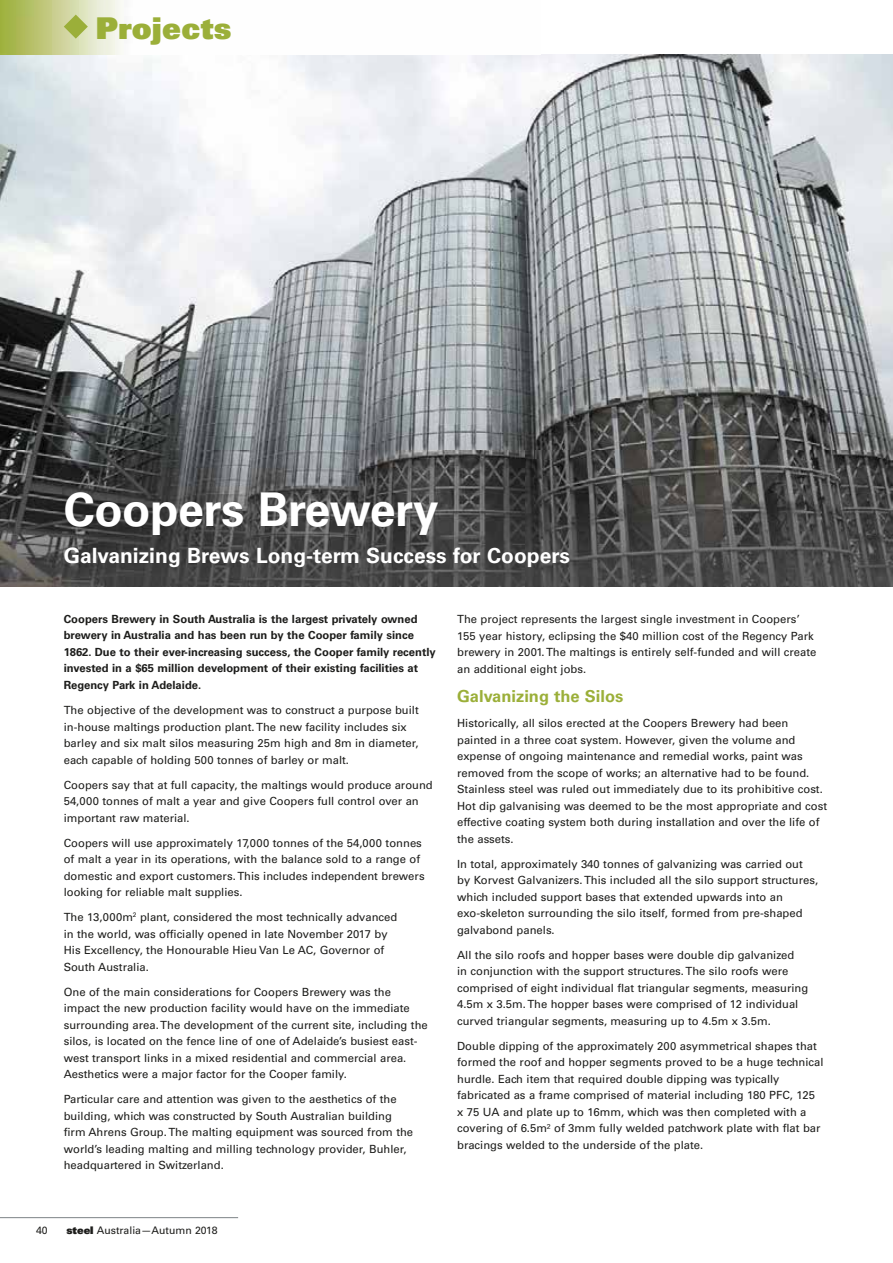
<style>
.page{position:relative;width:893px;height:1263px;background:#fff}
.page>*{position:absolute;margin:0;border:0;box-sizing:border-box;transform-origin:0 0}
.t1{font:700 46.5px "Univers CE";letter-spacing:-.01em;color:#fff}
.t2{font:900 30px "Univers";letter-spacing:.015em;color:#9baf39}
.t3{font:700 21px "Univers CE";color:#fff}
.t4{font:700 16.5px "Univers CE";color:#9baf39}
.t5{font:500 11.25px/16.5px "Univers CE";color:#1d1d1b}
.t6{font:700 11.25px/16.5px "Univers CE";color:#1d1d1b}
.t7{font:500 10.5px "Univers CE";color:#1d1d1b}
.s1{font-family:"Univers";font-weight:900}
</style>
<div class="page">
<img style="left:0;top:54px;width:893px;height:397px">
<hr style="left:0;top:1217px;width:238px;height:1px;background:#7d8386">
<img style="left:0;top:0;width:122px;height:54px">
<svg style="left:64px;top:15px;width:24px;height:24px"></svg>
<img style="left:0;top:451px;width:893px;height:136px">
<h2 class="t2" style="left:96px;top:8px;width:137px">Projects</h2>
<h1 class="t1" style="left:64px;top:482px;width:376px">Coopers Brewery</h1>
<h3 class="t3" style="left:64px;top:543px;width:508px">Galvanizing Brews Long-term Success for Coopers</h3>
<p class="t6" style="left:64px;top:611px;width:373px">Coopers Brewery in South Australia is the largest privately owned brewery in Australia and has been run by the Cooper family since 1862. Due to their ever-increasing success, the Cooper family recently invested in a $65 million development of their existing facilities at Regency Park in Adelaide.</p>
<p class="t5" style="left:64px;top:702px;width:357px">The objective of the development was to construct a purpose built in-house maltings production plant. The new facility includes six barley and six malt silos measuring 25m high and 8m in diameter, each capable of holding 500 tonnes of barley or malt.</p>
<p class="t5" style="left:64px;top:777px;width:371px">Coopers say that at full capacity, the maltings would produce around<br>54,000 tonnes of malt a year and give Coopers full control over an important raw material.</p>
<p class="t5" style="left:64px;top:835px;width:362px">Coopers will use approximately 17,000 tonnes of the 54,000 tonnes of malt a year in its operations, with the balance sold to a range of domestic and export customers. This includes independent brewers looking for reliable malt supplies.</p>
<p class="t5" style="left:64px;top:909px;width:335px">The 13,000m<sup>2</sup> plant, considered the most technically advanced in the world, was officially opened in late November 2017 by His Excellency, the Honourable Hieu Van Le AC, Governor of South Australia.</p>
<p class="t5" style="left:64px;top:984px;width:366px">One of the main considerations for Coopers Brewery was the impact the new production facility would have on the immediate surrounding area. The development of the current site, including the silos, is located on the fence line of one of Adelaide’s busiest east&shy;west transport links in a mixed residential and commercial area.<br>Aesthetics were a major factor for the Cooper family.</p>
<p class="t5" style="left:64px;top:1091px;width:351px">Particular care and attention was given to the aesthetics of the building, which was constructed by South Australian building firm Ahrens Group. The malting equipment was sourced from the world’s leading malting and milling technology provider, Buhler, headquartered in Switzerland.</p>
<p class="t5" style="left:457px;top:611px;width:361px">The project represents the largest single investment in Coopers’ 155 year history, eclipsing the $40 million cost of the Regency Park brewery in 2001. The maltings is entirely self-funded and will create an additional eight jobs.</p>
<h3 class="t4" style="left:457px;top:687px;width:168px">Galvanizing the Silos</h3>
<p class="t5" style="left:457px;top:715px;width:371px">Historically, all silos erected at the Coopers Brewery had been painted in a three coat system. However, given the volume and expense of ongoing maintenance and remedial works, paint was removed from the scope of works; an alternative had to be found.<br>Stainless steel was ruled out immediately due to its prohibitive cost.<br>Hot dip galvanising was deemed to be the most appropriate and cost effective coating system both during installation and over the life of the assets.</p>
<p class="t5" style="left:457px;top:856px;width:362px">In total, approximately 340 tonnes of galvanizing was carried out by Korvest Galvanizers. This included all the silo support structures, which included support bases that extended upwards into an exo-skeleton surrounding the silo itself, formed from pre-shaped galvabond panels.</p>
<p class="t5" style="left:457px;top:947px;width:353px">All the silo roofs and hopper bases were double dip galvanized<br>in conjunction with the support structures. The silo roofs were comprised of eight individual flat triangular segments, measuring 4.5m x 3.5m. The hopper bases were comprised of 12 individual curved triangular segments, measuring up to 4.5m x 3.5m.</p>
<p class="t5" style="left:457px;top:1038px;width:368px">Double dipping of the approximately 200 asymmetrical shapes that formed the roof and hopper segments proved to be a huge technical hurdle. Each item that required double dipping was typically fabricated as a frame comprised of material including 180 PFC, 125 x 75 UA and plate up to 16mm, which was then completed with a covering of 6.5m² of 3mm fully welded patchwork plate with flat bar bracings welded to the underside of the plate.</p>
<p class="t7" style="left:36px;top:1224px;width:13px">40</p>
<p class="t7" style="left:66px;top:1224px;width:153px"><span class="s1">steel</span> Australia—Autumn 2018</p>
</div>
